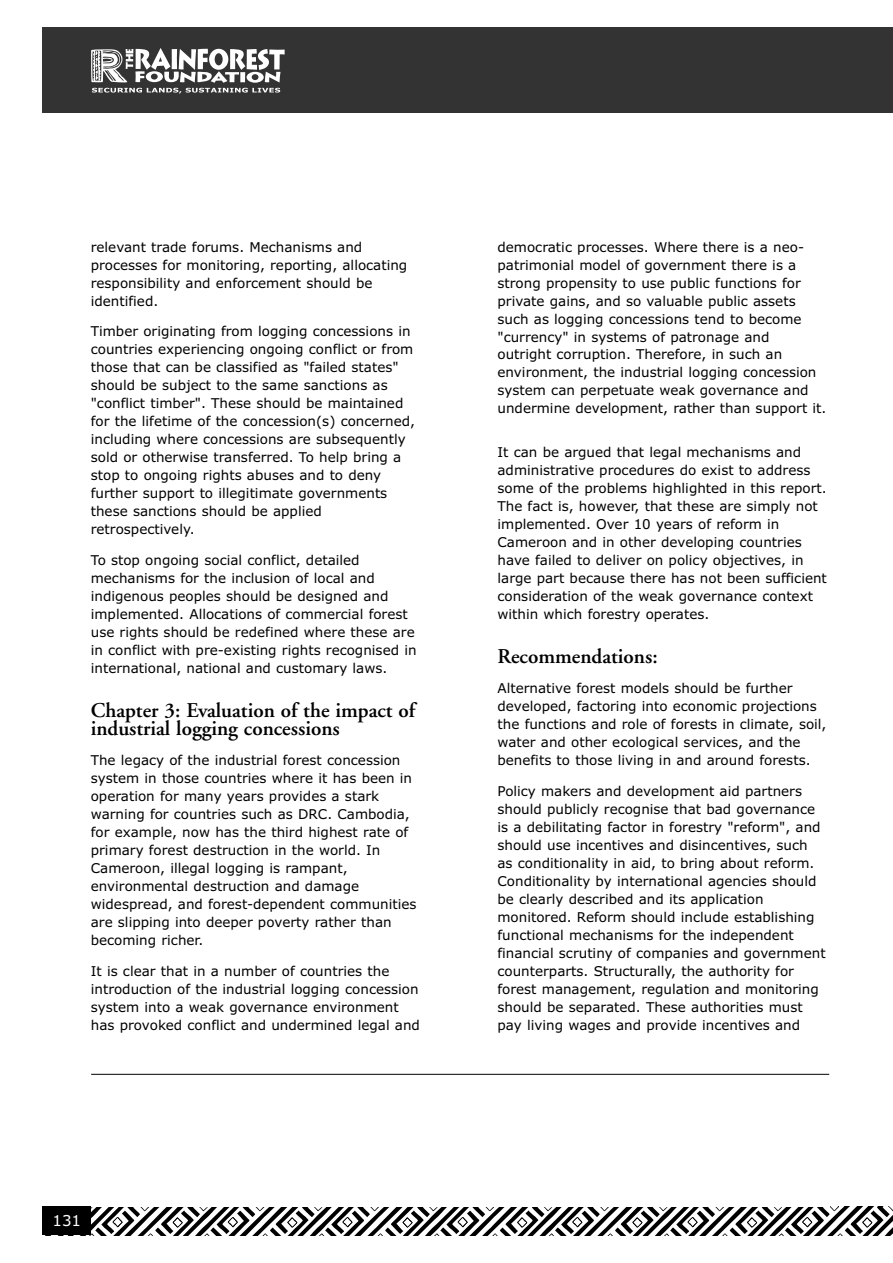
<style>
.page{position:relative;width:893px;height:1263px;background:#fff}
.page>*{position:absolute;margin:0;border:0;box-sizing:border-box;transform-origin:0 0}
.t1{font:600 21px/18px "Adobe Garamond";color:#000}
.t2{font:15px "Verdana";color:#fff}
.t3{font:13.5px/18px "Verdana";color:#000}
</style>
<div class="page">
<div style="left:43px;top:28px;width:850px;height:85px;background:#333"></div>
<svg style="left:91px;top:1207px;width:802px;height:28px"></svg>
<svg style="left:91px;top:48px;width:194px;height:46px"></svg>
<div style="left:43px;top:1207px;width:48px;height:28px;background:#000"></div>
<hr style="left:91px;top:1074px;width:738px;height:1px;background:#000">
<p class="t3" style="left:91px;top:239px;width:318px">relevant trade forums. Mechanisms and processes for monitoring, reporting, allocating responsibility and enforcement should be identified.</p>
<p class="t3" style="left:91px;top:324px;width:326px">Timber originating from logging concessions in countries experiencing ongoing conflict or from those that can be classified as "failed states" should be subject to the same sanctions as "conflict timber". These should be maintained for the lifetime of the concession(s) concerned, including where concessions are subsequently sold or otherwise transferred. To help bring a stop to ongoing rights abuses and to deny further support to illegitimate governments these sanctions should be applied retrospectively.</p>
<p class="t3" style="left:91px;top:552px;width:327px">To stop ongoing social conflict, detailed mechanisms for the inclusion of local and indigenous peoples should be designed and implemented. Allocations of commercial forest use rights should be redefined where these are in conflict with pre-existing rights recognised in international, national and customary laws.</p>
<h1 class="t1" style="left:91px;top:703px;width:326px">Chapter 3: Evaluation of the impact of industrial logging concessions</h1>
<p class="t3" style="left:91px;top:753px;width:327px">The legacy of the industrial forest concession system in those countries where it has been in operation for many years provides a stark warning for countries such as DRC. Cambodia, for example, now has the third highest rate of primary forest destruction in the world. In Cameroon, illegal logging is rampant, environmental destruction and damage widespread, and forest-dependent communities are slipping into deeper poverty rather than becoming richer.</p>
<p class="t3" style="left:91px;top:963px;width:331px">It is clear that in a number of countries the introduction of the industrial logging concession system into a weak governance environment has provoked conflict and undermined legal and</p>
<p class="t2" style="left:53px;top:1214px;width:30px">131</p>
<p class="t3" style="left:497px;top:239px;width:330px">democratic processes. Where there is a neo&shy;patrimonial model of government there is a strong propensity to use public functions for private gains, and so valuable public assets such as logging concessions tend to become "currency" in systems of patronage and outright corruption. Therefore, in such an environment, the industrial logging concession system can perpetuate weak governance and undermine development, rather than support it.</p>
<p class="t3" style="left:497px;top:444px;width:331px">It can be argued that legal mechanisms and administrative procedures do exist to address some of the problems highlighted in this report.<br>The fact is, however, that these are simply not implemented. Over 10 years of reform in Cameroon and in other developing countries have failed to deliver on policy objectives, in large part because there has not been sufficient consideration of the weak governance context within which forestry operates.</p>
<h1 class="t1" style="left:497px;top:649px;width:162px">Recommendations:</h1>
<p class="t3" style="left:497px;top:681px;width:330px">Alternative forest models should be further developed, factoring into economic projections the functions and role of forests in climate, soil, water and other ecological services, and the benefits to those living in and around forests.</p>
<p class="t3" style="left:497px;top:783px;width:330px">Policy makers and development aid partners should publicly recognise that bad governance is a debilitating factor in forestry "reform", and should use incentives and disincentives, such as conditionality in aid, to bring about reform.<br>Conditionality by international agencies should be clearly described and its application monitored. Reform should include establishing functional mechanisms for the independent financial scrutiny of companies and government counterparts. Structurally, the authority for forest management, regulation and monitoring should be separated. These authorities must pay living wages and provide incentives and</p>
</div>
